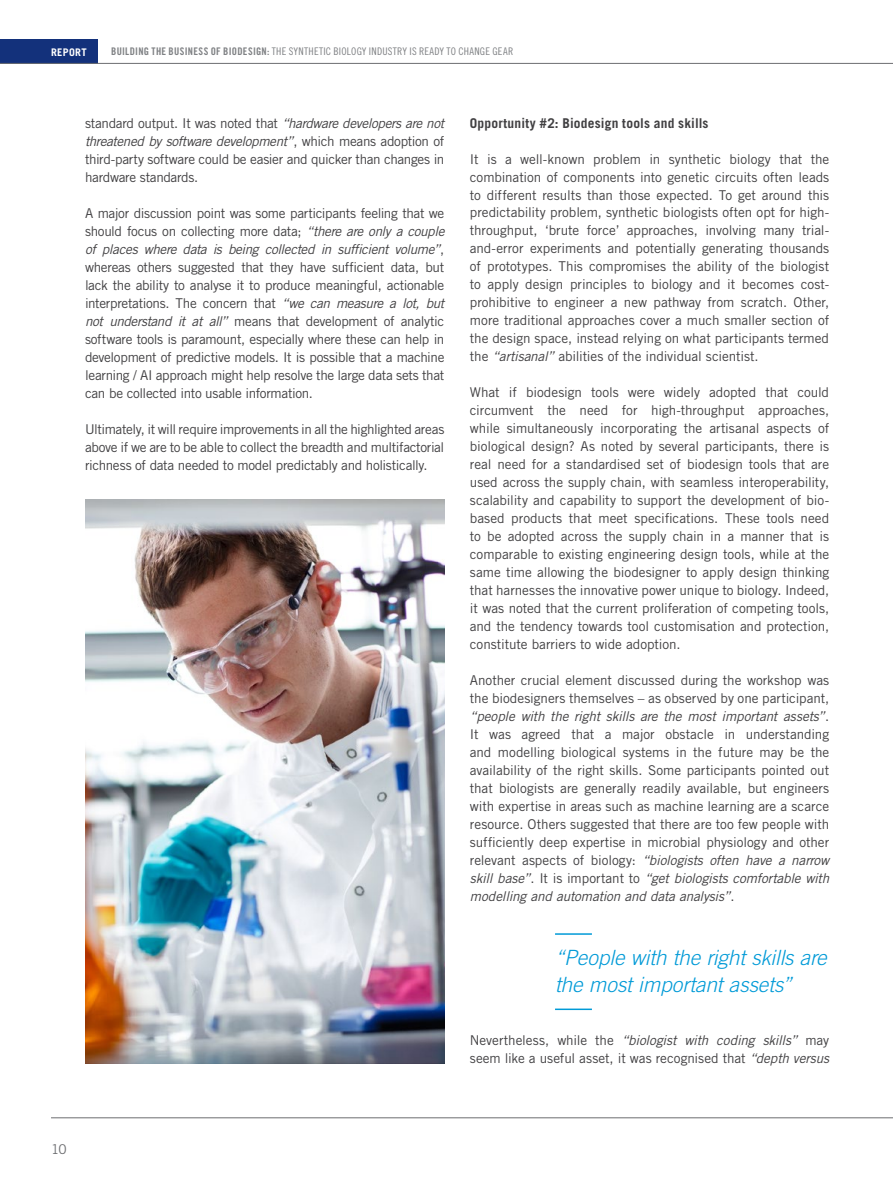
<style>
.page{position:relative;width:893px;height:1188px;background:#fff}
.page>*{position:absolute;margin:0;border:0;box-sizing:border-box;transform-origin:0 0}
.t1{font:italic 300 21px/27px "Trade Gothic LT Std";letter-spacing:-.005em;color:#009ad7}
.t2{font:13.5px/18px "Trade Gothic LT Std";letter-spacing:-.015em;color:#414042;text-align:justify}
.t3{font:700 13.5px "Trade Gothic LT Std";letter-spacing:.015em;color:#414042}
.t4{font:13.5px "Trade Gothic LT Std";color:#6d6e71}
.t5{font:10.5px "Trade Gothic LT Std Cn 18";letter-spacing:.02em;color:#808285}
.t6{font:700 10.5px "Trade Gothic LT Std";letter-spacing:.04em;color:#fff}
.s1{font-family:"Trade Gothic LT Std Bd Cn 20"}
.s2{font-style:italic}
</style>
<div class="page">
<div style="left:0;top:39px;width:98px;height:25px;background:#13317b"></div>
<hr style="left:0;top:63px;width:893px;height:1px;background:#6d6e71">
<hr style="left:51px;top:1118px;width:842px;height:1px;background:#6d6e71">
<img style="left:86px;top:500px;width:359px;height:564px">
<hr style="left:555px;top:933px;width:37px;height:2px;background:#009ad7">
<hr style="left:555px;top:1009px;width:37px;height:1px;background:#009ad7">
<p class="t6" style="left:51px;top:45px;width:37px">REPORT</p>
<p class="t5" style="left:111px;top:45px;width:404px"><span class="s1">BUILDING THE BUSINESS OF BIODESIGN:</span> THE SYNTHETIC BIOLOGY INDUSTRY IS READY TO CHANGE GEAR</p>
<p class="t2" style="left:85px;top:114px;width:361px">standard output. It was noted that <span class="s2">“hardware developers are not threatened by software development”</span>, which means adoption of third-party software could be easier and quicker than changes in hardware standards.</p>
<p class="t2" style="left:85px;top:204px;width:361px">A major discussion point was some participants feeling that we should focus on collecting more data; <span class="s2">“there are only a couple of places where data is being collected in sufficient volume”</span>, whereas others suggested that they have sufficient data, but lack the ability to analyse it to produce meaningful, actionable interpretations. The concern that <span class="s2">“we can measure a lot, but not understand it at all”</span> means that development of analytic software tools is paramount, especially where these can help in development of predictive models. It is possible that a machine learning / AI approach might help resolve the large data sets that can be collected into usable information.</p>
<p class="t2" style="left:85px;top:420px;width:361px">Ultimately, it will require improvements in all the highlighted areas above if we are to be able to collect the breadth and multifactorial richness of data needed to model predictably and holistically.</p>
<p class="t3" style="left:470px;top:114px;width:240px">Opportunity #2: Biodesign tools and skills</p>
<p class="t2" style="left:470px;top:150px;width:361px">It is a well-known problem in synthetic biology that the combination of components into genetic circuits often leads to different results than those expected. To get around this predictability problem, synthetic biologists often opt for high&shy;throughput, ‘brute force’ approaches, involving many trial&shy;and-error experiments and potentially generating thousands of prototypes. This compromises the ability of the biologist to apply design principles to biology and it becomes cost&shy;prohibitive to engineer a new pathway from scratch. Other, more traditional approaches cover a much smaller section of the design space, instead relying on what participants termed the <span class="s2">“artisanal”</span> abilities of the individual scientist.</p>
<p class="t2" style="left:470px;top:383px;width:361px">What if biodesign tools were widely adopted that could circumvent the need for high-throughput approaches, while simultaneously incorporating the artisanal aspects of biological design? As noted by several participants, there is real need for a standardised set of biodesign tools that are used across the supply chain, with seamless interoperability, scalability and capability to support the development of bio&shy;based products that meet specifications. These tools need to be adopted across the supply chain in a manner that is comparable to existing engineering design tools, while at the same time allowing the biodesigner to apply design thinking that harnesses the innovative power unique to biology. Indeed, it was noted that the current proliferation of competing tools, and the tendency towards tool customisation and protection, constitute barriers to wide adoption.</p>
<p class="t2" style="left:470px;top:671px;width:361px">Another crucial element discussed during the workshop was the biodesigners themselves – as observed by one participant, <span class="s2">“people with the right skills are the most important assets”</span>.<br>It was agreed that a major obstacle in understanding and modelling biological systems in the future may be the availability of the right skills. Some participants pointed out that biologists are generally readily available, but engineers with expertise in areas such as machine learning are a scarce resource. Others suggested that there are too few people with sufficiently deep expertise in microbial physiology and other relevant aspects of biology: <span class="s2">“biologists often have a narrow skill base”</span>. It is important to <span class="s2">“get biologists comfortable with modelling and automation and data analysis”</span>.</p>
<h1 class="t1" style="left:555px;top:944px;width:273px">“People with the right skills are the most important assets”</h1>
<p class="t2" style="left:470px;top:1031px;width:361px">Nevertheless, while the <span class="s2">“biologist with coding skills”</span> may seem like a useful asset, it was recognised that <span class="s2">“depth versus</span></p>
<p class="t4" style="left:51px;top:1141px;width:17px">10</p>
</div>
